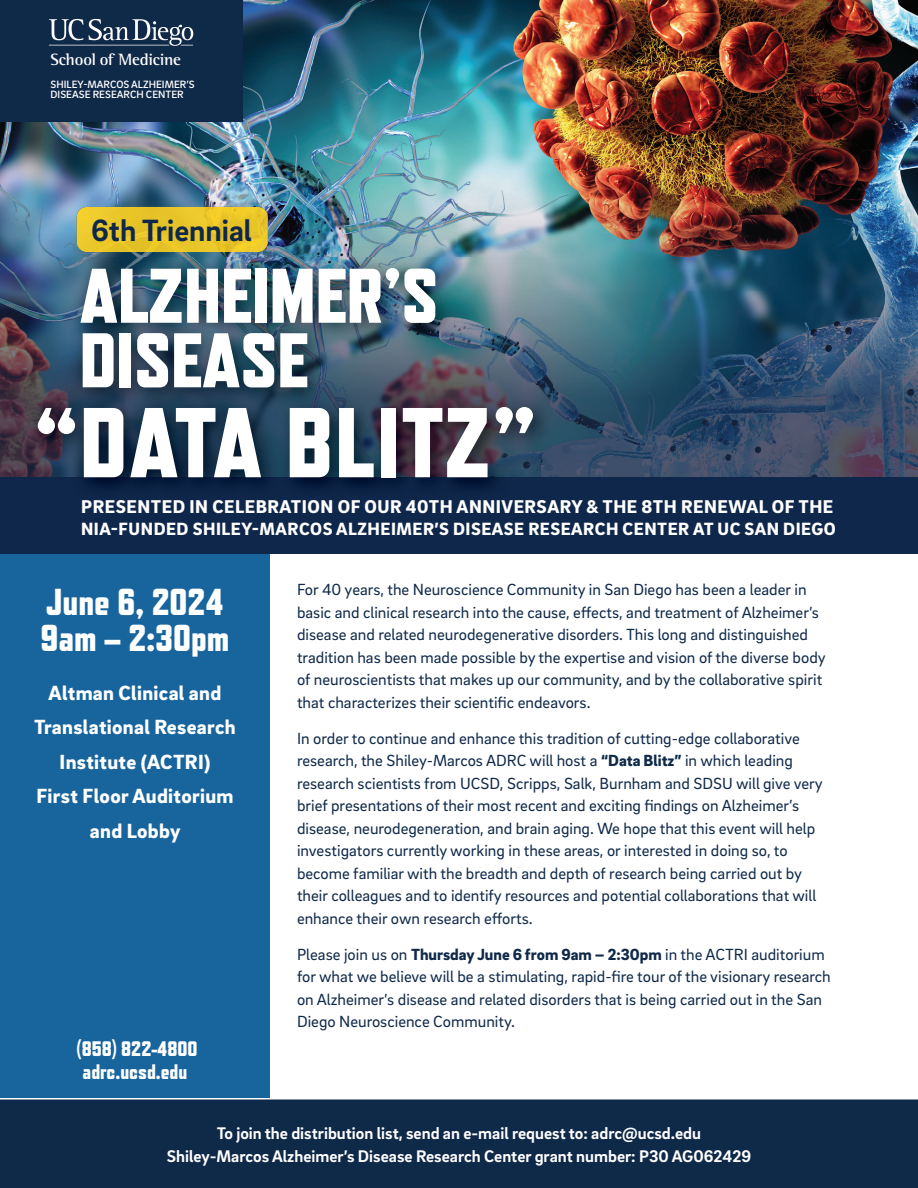
<style>
.page{position:relative;width:918px;height:1188px;background:#fff}
.page>*{position:absolute;margin:0;border:0;box-sizing:border-box;transform-origin:0 0}
.t1{font:800 99px "Refrigerator Deluxe";letter-spacing:.02em;color:#fff}
.t2{font:800 77.25px/64.5px "Refrigerator Deluxe";color:#fff}
.t3{font:800 37.5px/36px "Refrigerator Deluxe";color:#fff}
.t4{font:700 31.5px "Brix Sans";color:#0f274a}
.t5{font:900 21px/34.5px "Brix Sans";letter-spacing:.015em;color:#fff;text-align:center}
.t6{font:800 21px/22.5px "Refrigerator Deluxe";color:#fff}
.t7{font:900 18.9px "Brix Sans";letter-spacing:.03em;color:#fff}
.t8{font:900 18.15px "Brix Sans";letter-spacing:.03em;color:#fff}
.t9{font:700 17.25px/22.5px "Brix Sans";color:#fff;text-align:center}
.t10{font:700 16.8px "Rotis Semi Serif";letter-spacing:-.015em;color:#fff}
.t11{font:16.5px/22.5px "Brix Sans";color:#0f2949}
.t12{font:500 10.8px/10.8px "Brix Sans";color:#fff}
.s1{font-weight:900}
</style>
<div class="page">
<div style="left:0;top:525px;width:270px;height:582px;background:#18659e"></div>
<div style="left:0;top:1099px;width:918px;height:89px;background:#0f2949"></div>
<img style="left:0;top:0;width:918px;height:292px">
<img style="left:0;top:292px;width:28px;height:185px">
<img style="left:553px;top:292px;width:365px;height:185px">
<div style="left:0;top:0;width:243px;height:122px;background:#0f2949"></div>
<svg style="left:49px;top:19px;width:144px;height:27px"></svg>
<div style="left:0;top:477px;width:918px;height:77px;background:#0f274a"></div>
<img style="left:28px;top:257px;width:525px;height:231px">
<hr style="left:0;top:1098px;width:918px;height:2px;background:#fff">
<img style="left:77px;top:207px;width:191px;height:45px;border-radius:10px">
<p class="t10" style="left:50px;top:53px;width:132px">School of Medicine</p>
<p class="t12" style="left:50px;top:78px;width:146px">SHILEY-MARCOS ALZHEIMER’S<br>DISEASE RESEARCH CENTER</p>
<h3 class="t4" style="left:91px;top:218px;width:162px">6th Triennial</h3>
<h2 class="t2" style="left:80px;top:264px;width:360px">ALZHEIMER’S<br>DISEASE</h2>
<h1 class="t1" style="left:35px;top:385px;width:502px">“DATA BLITZ”</h1>
<p class="t7" style="left:81px;top:496px;width:754px">PRESENTED IN CELEBRATION OF OUR 40TH ANNIVERSARY &amp; THE 8TH RENEWAL OF THE</p>
<p class="t8" style="left:81px;top:518px;width:756px">NIA-FUNDED SHILEY-MARCOS ALZHEIMER’S DISEASE RESEARCH CENTER AT UC SAN DIEGO</p>
<h3 class="t3" style="left:41px;top:584px;width:190px">June 6, 2024<br>9am – 2:30pm</h3>
<p class="t5" style="left:34px;top:675px;width:203px">Altman Clinical and<br>Translational Research<br>Institute (ACTRI)<br>First Floor Auditorium and Lobby</p>
<p class="t6" style="left:77px;top:1038px;width:123px">(858) 822-4800 adrc.ucsd.edu</p>
<p class="t11" style="left:297px;top:580px;width:530px">For 40 years, the Neuroscience Community in San Diego has been a leader in basic and clinical research into the cause, effects, and treatment of Alzheimer’s disease and related neurodegenerative disorders. This long and distinguished tradition has been made possible by the expertise and vision of the diverse body of neuroscientists that makes up our community, and by the collaborative spirit that characterizes their scientific endeavors.</p>
<p class="t11" style="left:297px;top:728px;width:527px">In order to continue and enhance this tradition of cutting-edge collaborative research, the Shiley-Marcos ADRC will host a <span class="s1">“Data Blitz”</span> in which leading research scientists from UCSD, Scripps, Salk, Burnham and SDSU will give very brief presentations of their most recent and exciting findings on Alzheimer’s disease, neurodegeneration, and brain aging. We hope that this event will help investigators currently working in these areas, or interested in doing so, to become familiar with the breadth and depth of research being carried out by their colleagues and to identify resources and potential collaborations that will enhance their own research efforts.</p>
<p class="t11" style="left:297px;top:944px;width:535px">Please join us on <span class="s1">Thursday June 6 from 9am – 2:30pm</span> in the ACTRI auditorium for what we believe will be a stimulating, rapid-fire tour of the visionary research on Alzheimer’s disease and related disorders that is being carried out in the San Diego Neuroscience Community.</p>
<p class="t9" style="left:167px;top:1123px;width:586px">To join the distribution list, send an e-mail request to: adrc@ucsd.edu<br>Shiley-Marcos Alzheimer’s Disease Research Center grant number: P30 AG062429</p>
</div>
